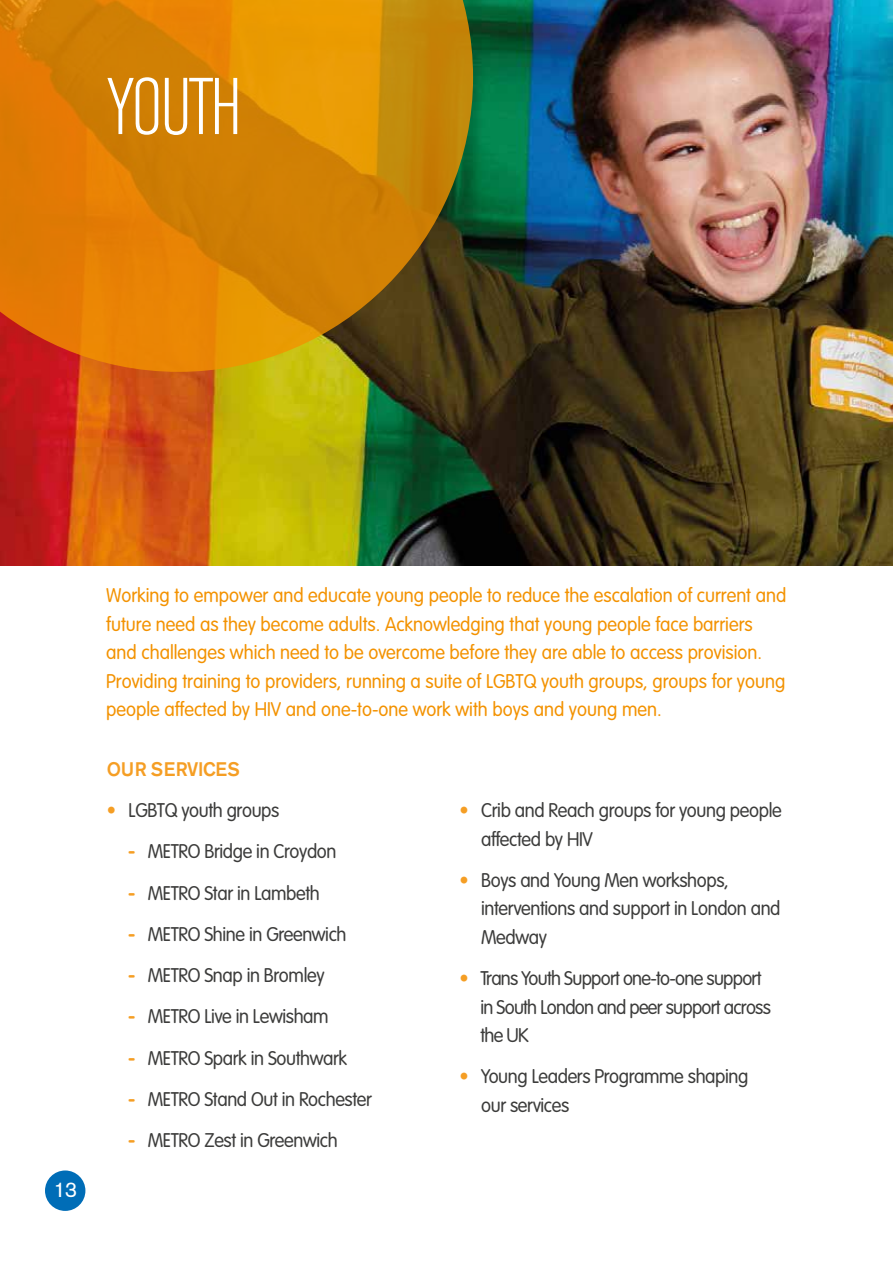
<style>
.page{position:relative;width:893px;height:1263px;background:#fff}
.page>*{position:absolute;margin:0;border:0;box-sizing:border-box;transform-origin:0 0}
.t1{font:300 condensed 79.5px "Akzidenz Grotesk BE";letter-spacing:-.04em;color:#fff}
.t2{font:21px "Akzidenz Grotesk";color:#fff}
.t3{font:300 19.5px/28.5px "VAG Rounded";color:#f39200;scale:.95 1}
.t4{font:300 19.5px/28.5px "VAG Rounded";letter-spacing:-.02em;color:#3c3c3b;scale:.95 1}
.t5{font:300 19.5px/28.5px "VAG Rounded";letter-spacing:-.04em;color:#3c3c3b;scale:.95 1}
.t6{font:500 19.5px "Akzidenz Grotesk BE";letter-spacing:-.02em;color:#f59e24;scale:.95 1}
.s1{color:#f59e24}
.s2{font-weight:700;color:#f59e24}
</style>
<div class="page">
<div style="left:45px;top:1170px;width:40px;height:41px;background:#006db7;border-radius:50%"></div>
<img style="left:0;top:0;width:893px;height:566px">
<svg style="left:0;top:0;width:473px;height:372px;background:#cf7c06"></svg>
<h1 class="t1" style="left:106px;top:64px;width:137px">YOUTH</h1>
<p class="t2" style="left:54px;top:1177px;width:25px">13</p>
<p class="t3" style="left:106px;top:581px;width:717px">Working to empower and educate young people to reduce the escalation of current and future need as they become adults. Acknowledging that young people face barriers and challenges which need to be overcome before they are able to access provision.<br>Providing training to providers, running a suite of LGBTQ youth groups, groups for young people affected by HIV and one-to-one work with boys and young men.</p>
<p class="t6" style="left:107px;top:757px;width:141px">OUR SERVICES</p>
<p class="t4" style="left:107px;top:796px;width:183px"><span class="s1">•</span> LGBTQ youth groups</p>
<p class="t4" style="left:128px;top:837px;width:221px"><span class="s2">-</span> METRO Bridge in Croydon</p>
<p class="t4" style="left:128px;top:878px;width:203px"><span class="s2">-</span> METRO Star in Lambeth</p>
<p class="t4" style="left:128px;top:920px;width:231px"><span class="s2">-</span> METRO Shine in Greenwich</p>
<p class="t4" style="left:128px;top:961px;width:208px"><span class="s2">-</span> METRO Snap in Bromley</p>
<p class="t4" style="left:128px;top:1002px;width:213px"><span class="s2">-</span> METRO Live in Lewisham</p>
<p class="t4" style="left:128px;top:1043px;width:232px"><span class="s2">-</span> METRO Spark in Southwark</p>
<p class="t4" style="left:128px;top:1085px;width:258px"><span class="s2">-</span> METRO Stand Out in Rochester</p>
<p class="t4" style="left:128px;top:1126px;width:222px"><span class="s2">-</span> METRO Zest in Greenwich</p>
<p class="t4" style="left:481px;top:796px;width:318px;text-indent:-22px"><span class="s1">•</span> Crib and Reach groups for young people affected by HIV</p>
<p class="t4" style="left:481px;top:866px;width:317px;text-indent:-22px"><span class="s1">•</span> Boys and Young Men workshops, interventions and support in London and<br>Medway</p>
<p class="t5" style="left:480px;top:964px;width:307px;text-indent:-21px"><span class="s1">•</span> Trans Youth Support one-to-one support in South London and peer support across the UK</p>
<p class="t4" style="left:481px;top:1062px;width:283px;text-indent:-22px"><span class="s1">•</span> Young Leaders Programme shaping our services</p>
</div>
